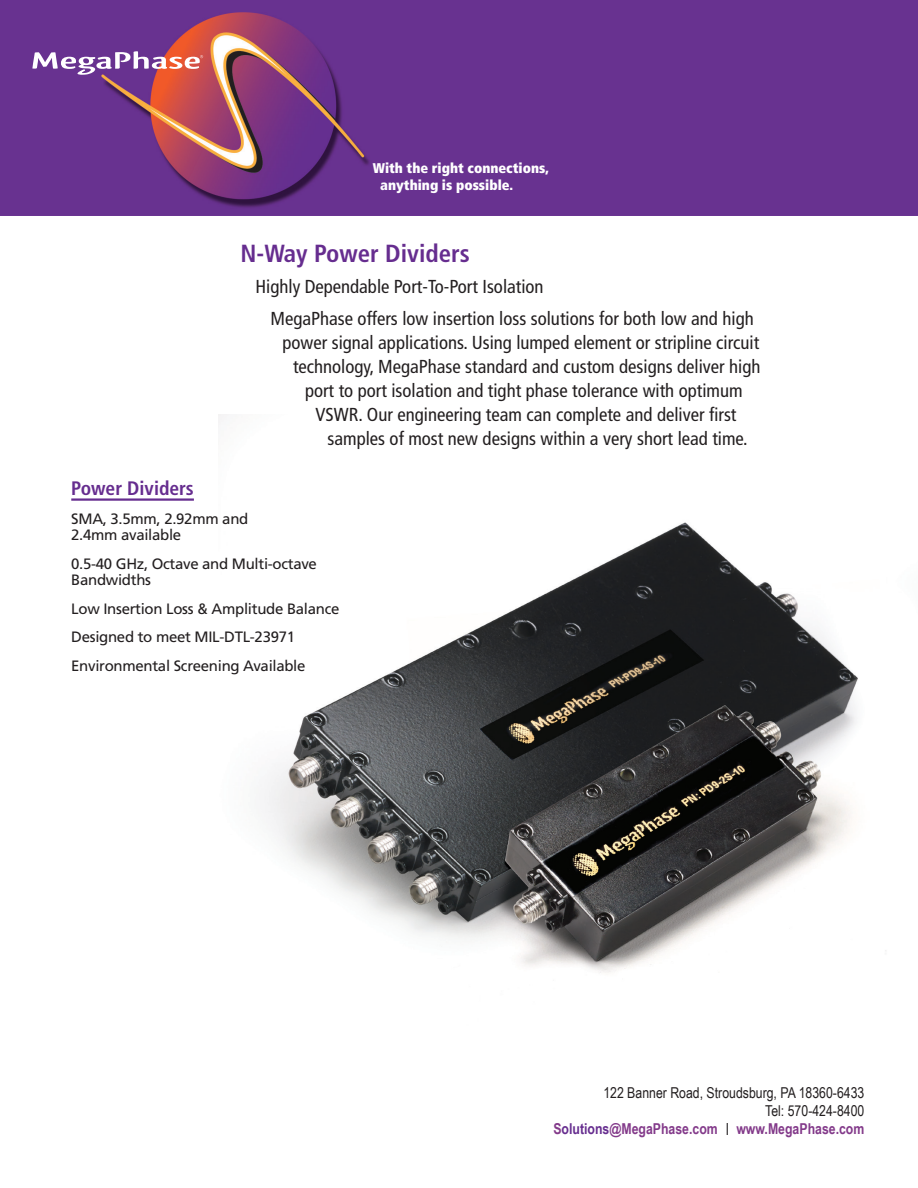
<style>
.page{position:relative;width:918px;height:1188px;background:#fff}
.page>*{position:absolute;margin:0;border:0;box-sizing:border-box;transform-origin:0 0}
.t1{font:700 condensed 24.75px "Frutiger";color:#662d8f}
.t2{font:700 condensed 19.5px "Frutiger";color:#662d8f}
.t3{font:condensed 18.75px "Frutiger";color:#231f20}
.t4{font:15px/16.5px "Frutiger";letter-spacing:-.02em;color:#231f20}
.t5{font:15px "Arial Narrow";color:#231f20}
.t6{font:700 15px "Arial Narrow";color:#833a8a}
.t7{font:900 condensed 14.1px "Frutiger";color:#fff}
.s1{color:#662d8f}
.s2{font-family:"Frutiger";font-weight:400;font-stretch:condensed;font-size:12px;color:#231f20}
</style>
<div class="page">
<img style="left:0;top:0;width:918px;height:215px">
<svg style="left:32px;top:51px;width:171px;height:24px"></svg>
<img style="left:219px;top:415px;width:667px;height:558px">
<hr style="left:71px;top:498px;width:123px;height:3px;background:#662d8f">
<p class="t7" style="left:373px;top:160px;width:177px">With the right connections,</p>
<p class="t7" style="left:380px;top:177px;width:134px">anything is possible.</p>
<p class="t1" style="left:241px;top:239px;width:231px">N-Way Power Dividers</p>
<p class="t3" style="left:256px;top:276px;width:290px">Highly Dependable Port-To-Port Isolation</p>
<p class="t3" style="left:271px;top:307px;width:485px">MegaPhase offers low insertion loss solutions for both low and high</p>
<p class="t3" style="left:283px;top:331px;width:478px">power signal applications. Using lumped element or stripline circuit</p>
<p class="t3" style="left:293px;top:355px;width:469px">technology, MegaPhase standard and custom designs deliver high</p>
<p class="t3" style="left:305px;top:379px;width:439px">port to port isolation and tight phase tolerance with optimum</p>
<p class="t3" style="left:316px;top:403px;width:422px">VSWR. Our engineering team can complete and deliver first</p>
<p class="t3" style="left:328px;top:427px;width:422px">samples of most new designs within a very short lead time.</p>
<p class="t2" style="left:71px;top:477px;width:124px">Power Dividers</p>
<p class="t4" style="left:71px;top:510px;width:179px">SMA, 3.5mm, 2.92mm and<br>2.4mm available</p>
<p class="t4" style="left:71px;top:555px;width:247px">0.5-40 GHz, Octave and Multi-octave<br>Bandwidths</p>
<p class="t4" style="left:71px;top:600px;width:270px">Low Insertion Loss &amp; Amplitude Balance</p>
<p class="t4" style="left:71px;top:629px;width:225px">Designed to meet MIL-DTL-23971</p>
<p class="t4" style="left:71px;top:657px;width:236px">Environmental Screening Available</p>
<p class="t5" style="left:603px;top:1081px;width:263px">122 Banner Road, Stroudsburg, PA 18360-6433</p>
<p class="t5" style="left:765px;top:1099px;width:101px">Tel: 570-424-8400</p>
<p class="t6" style="left:553px;top:1117px;width:312px">S<span class="s1">olutions</span>@MegaPhase.com <span class="s2">|</span> www.MegaPhase.com</p>
</div>
